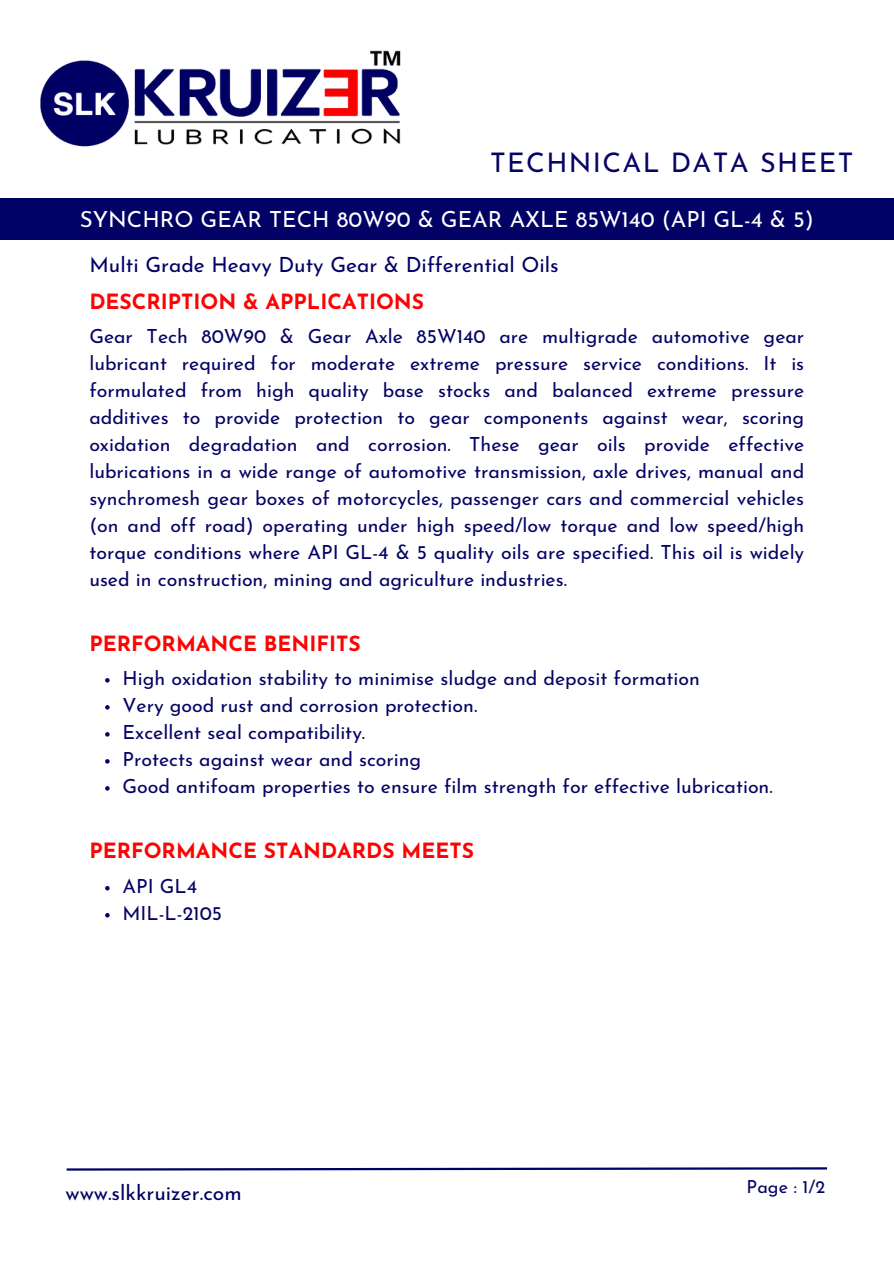
<style>
.page{position:relative;width:894px;height:1264px;background:#fff}
.page>*{position:absolute;margin:0;border:0;box-sizing:border-box;transform-origin:0 0}
.t1{font:27px "Josefin Sans";letter-spacing:.05em;color:#050364}
.t2{font:22.2px "Josefin Sans";color:#fff}
.t3{font:700 21px "Josefin Sans";color:#fd0303}
.t4{font:21px "Josefin Sans";color:#020165}
.t5{font:19.5px/27px "Josefin Sans";color:#050364;text-align:justify}
.t6{font:18px "Josefin Sans";color:#050364}
</style>
<div class="page">
<div style="left:0;top:198px;width:893px;height:41px;background:#020165"></div>
<img style="left:40px;top:50px;width:361px;height:97px">
<svg style="left:105px;top:678px;width:5px;height:4px"></svg>
<svg style="left:105px;top:705px;width:5px;height:4px"></svg>
<svg style="left:105px;top:732px;width:5px;height:4px"></svg>
<svg style="left:105px;top:759px;width:5px;height:4px"></svg>
<svg style="left:105px;top:786px;width:5px;height:4px"></svg>
<svg style="left:66px;top:1167px;width:761px;height:4px"></svg>
<svg style="left:105px;top:886px;width:5px;height:4px"></svg>
<svg style="left:105px;top:913px;width:5px;height:4px"></svg>
<h3 class="t1" style="left:490px;top:152px;width:364px">TECHNICAL DATA SHEET</h3>
<p class="t2" style="left:80px;top:210px;width:735px">SYNCHRO GEAR TECH 80W90 &amp; GEAR AXLE 85W140 (API GL-4 &amp; 5)</p>
<p class="t4" style="left:89px;top:256px;width:471px">Multi Grade Heavy Duty Gear &amp; Differential Oils</p>
<h4 class="t3" style="left:89px;top:293px;width:336px">DESCRIPTION &amp; APPLICATIONS</h4>
<h2 class="t5" style="left:89px;top:324px;width:716px">Gear Tech 80W90 &amp; Gear Axle 85W140 are multigrade automotive gear lubricant required for moderate extreme pressure service conditions. It is formulated from high quality base stocks and balanced extreme pressure additives to provide protection to gear components against wear, scoring oxidation degradation and corrosion. These gear oils provide effective lubrications in a wide range of automotive transmission, axle drives, manual and synchromesh gear boxes of motorcycles, passenger cars and commercial vehicles (on and off road) operating under high speed/low torque and low speed/high torque conditions where API GL-4 &amp; 5 quality oils are specified. This oil is widely used in construction, mining and agriculture industries.</h2>
<p class="t3" style="left:89px;top:635px;width:273px">PERFORMANCE BENIFITS</p>
<h2 class="t5" style="left:122px;top:666px;width:578px">High oxidation stability to minimise sludge and deposit formation</h2>
<p class="t5" style="left:122px;top:693px;width:356px">Very good rust and corrosion protection.</p>
<p class="t5" style="left:122px;top:720px;width:244px">Excellent seal compatibility.</p>
<p class="t5" style="left:122px;top:747px;width:300px">Protects against wear and scoring</p>
<p class="t5" style="left:122px;top:774px;width:651px">Good antifoam properties to ensure film strength for effective lubrication.</p>
<p class="t3" style="left:89px;top:841px;width:386px">PERFORMANCE STANDARDS MEETS</p>
<p class="t5" style="left:122px;top:874px;width:76px">API GL4</p>
<h4 class="t5" style="left:122px;top:901px;width:101px">MIL-L-2105</h4>
<p class="t4" style="left:65px;top:1183px;width:178px">www.slkkruizer.com</p>
<p class="t6" style="left:746px;top:1179px;width:80px">Page : 1/2</p>
</div>
